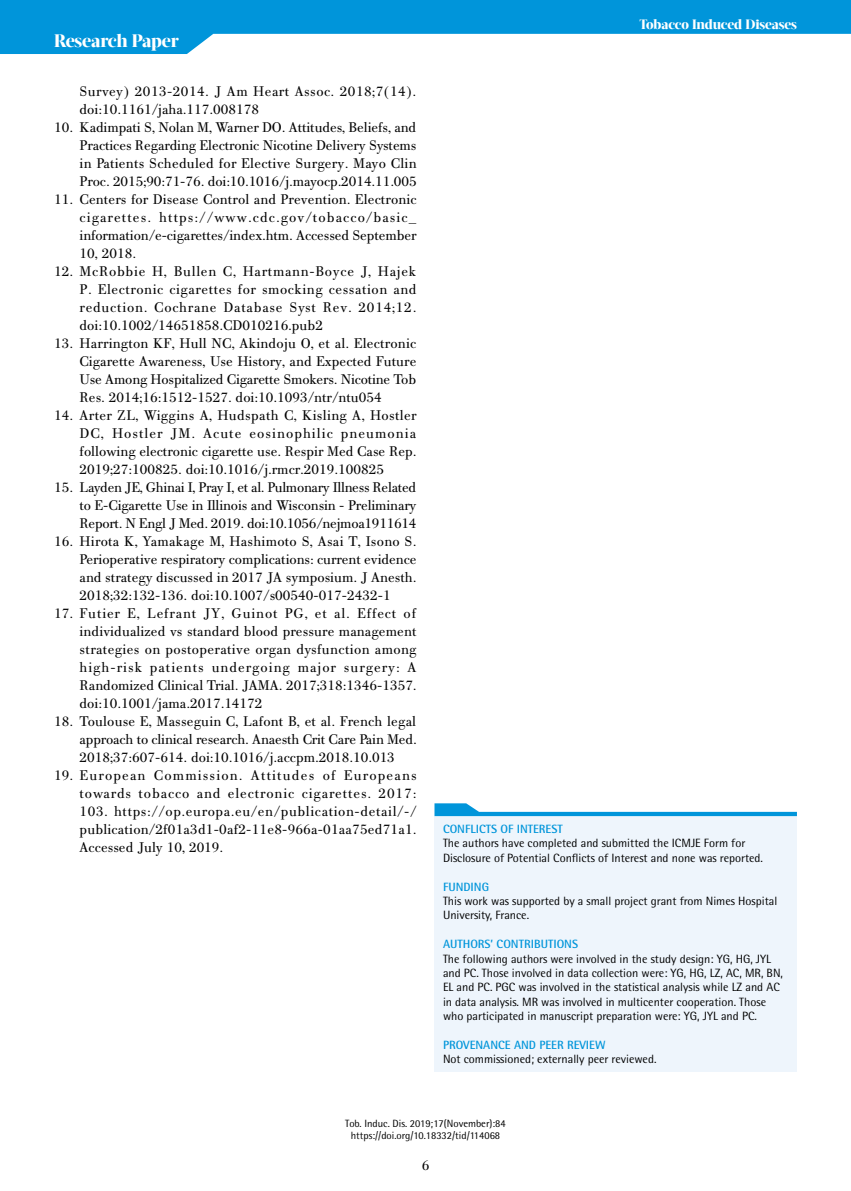
<style>
.page{position:relative;width:851px;height:1191px;background:#fff}
.page>*{position:absolute;margin:0;border:0;box-sizing:border-box;transform-origin:0 0}
.t1{font:800 18px "Acta Display W04";letter-spacing:-.01em;color:#fff}
.t2{font:15px/18px "PF Bodoni Text";color:#000;text-align:justify}
.t3{font:15px/18px "PF Bodoni Text";letter-spacing:.03em;color:#000}
.t4{font:800 13.5px "Acta Display W04";letter-spacing:-.01em;color:#fff}
.t5{font:12px/14.4px "Rotis Semi Sans Hel";color:#000}
.t6{font:700 12px "Rotis Semi Sans Hel";color:#0095da}
.t7{font:10.5px/12.6px "Rotis Semi Sans Hel";color:#000;text-align:center}
</style>
<div class="page">
<svg style="left:0;top:0;width:850px;height:54px;fill:#0095da"></svg>
<div style="left:434px;top:816px;width:362px;height:255px;background:#eef5fc"></div>
<svg style="left:434px;top:803px;width:362px;height:13px"></svg>
<p class="t1" style="left:54px;top:30px;width:126px">Research Paper</p>
<p class="t3" style="left:80px;top:82px;width:338px">Survey) 2013-2014. J Am Heart Assoc. 2018;7(14). doi:10.1161/jaha.117.008178</p>
<p class="t2" style="left:80px;top:118px;width:338px;text-indent:-26px">10. Kadimpati S, Nolan M, Warner DO. Attitudes, Beliefs, and Practices Regarding Electronic Nicotine Delivery Systems in Patients Scheduled for Elective Surgery. Mayo Clin Proc. 2015;90:71-76. doi:10.1016/j.mayocp.2014.11.005</p>
<p class="t2" style="left:80px;top:190px;width:338px;text-indent:-26px">11. Centers for Disease Control and Prevention. Electronic cigarettes. https://www.cdc.gov/tobacco/basic_ information/e-cigarettes/index.htm. Accessed September 10, 2018.</p>
<p class="t2" style="left:80px;top:262px;width:338px;text-indent:-26px">12. McRobbie H, Bullen C, Hartmann-Boyce J, Hajek P. Electronic cigarettes for smocking cessation and reduction. Cochrane Database Syst Rev. 2014;12. doi:10.1002/14651858.CD010216.pub2</p>
<p class="t2" style="left:80px;top:334px;width:338px;text-indent:-26px">13. Harrington KF, Hull NC, Akindoju O, et al. Electronic Cigarette Awareness, Use History, and Expected Future Use Among Hospitalized Cigarette Smokers. Nicotine Tob Res. 2014;16:1512-1527. doi:10.1093/ntr/ntu054</p>
<p class="t2" style="left:80px;top:406px;width:338px;text-indent:-26px">14. Arter ZL, Wiggins A, Hudspath C, Kisling A, Hostler DC, Hostler JM. Acute eosinophilic pneumonia following electronic cigarette use. Respir Med Case Rep.<br>2019;27:100825. doi:10.1016/j.rmcr.2019.100825</p>
<p class="t2" style="left:80px;top:478px;width:338px;text-indent:-26px">15. Layden JE, Ghinai I, Pray I, et al. Pulmonary Illness Related to E-Cigarette Use in Illinois and Wisconsin - Preliminary Report. N Engl J Med. 2019. doi:10.1056/nejmoa1911614</p>
<p class="t2" style="left:80px;top:532px;width:338px;text-indent:-26px">16. Hirota K, Yamakage M, Hashimoto S, Asai T, Isono S.<br>Perioperative respiratory complications: current evidence and strategy discussed in 2017 JA symposium. J Anesth.<br>2018;32:132-136. doi:10.1007/s00540-017-2432-1</p>
<p class="t2" style="left:80px;top:604px;width:338px;text-indent:-26px">17. Futier E, Lefrant JY, Guinot PG, et al. Effect of individualized vs standard blood pressure management strategies on postoperative organ dysfunction among high-risk patients undergoing major surgery: A Randomized Clinical Trial. JAMA. 2017;318:1346-1357. doi:10.1001/jama.2017.14172</p>
<p class="t2" style="left:80px;top:712px;width:338px;text-indent:-26px">18. Toulouse E, Masseguin C, Lafont B, et al. French legal approach to clinical research. Anaesth Crit Care Pain Med.<br>2018;37:607-614. doi:10.1016/j.accpm.2018.10.013</p>
<p class="t2" style="left:80px;top:766px;width:338px;text-indent:-26px">19. European Commission. Attitudes of Europeans towards tobacco and electronic cigarettes. 2017:<br>103. https://op.europa.eu/en/publication-detail/-/ publication/2f01a3d1-0af2-11e8-966a-01aa75ed71a1.<br>Accessed July 10, 2019.</p>
<p class="t4" style="left:639px;top:17px;width:159px">Tobacco Induced Diseases</p>
<p class="t6" style="left:443px;top:821px;width:121px">CONFLICTS OF INTEREST</p>
<p class="t5" style="left:443px;top:836px;width:321px">The authors have completed and submitted the ICMJE Form for<br>Disclosure of Potential Conflicts of Interest and none was reported.</p>
<p class="t6" style="left:443px;top:879px;width:48px">FUNDING</p>
<p class="t5" style="left:443px;top:893px;width:335px">This work was supported by a small project grant from Nimes Hospital<br>University, France.</p>
<p class="t6" style="left:443px;top:936px;width:137px">AUTHORS’ CONTRIBUTIONS</p>
<p class="t5" style="left:443px;top:951px;width:341px">The following authors were involved in the study design: YG, HG, JYL and PC. Those involved in data collection were: YG, HG, LZ, AC, MR, BN, EL and PC. PGC was involved in the statistical analysis while LZ and AC in data analysis. MR was involved in multicenter cooperation. Those who participated in manuscript preparation were: YG, JYL and PC.</p>
<p class="t6" style="left:443px;top:1037px;width:164px">PROVENANCE AND PEER REVIEW</p>
<p class="t5" style="left:443px;top:1052px;width:215px">Not commissioned; externally peer reviewed.</p>
<p class="t7" style="left:345px;top:1116px;width:162px">Tob. Induc. Dis. 2019;17(November):84 https://doi.org/10.18332/tid/114068</p>
<p class="t2" style="left:421px;top:1156px;width:9px">6</p>
</div>
